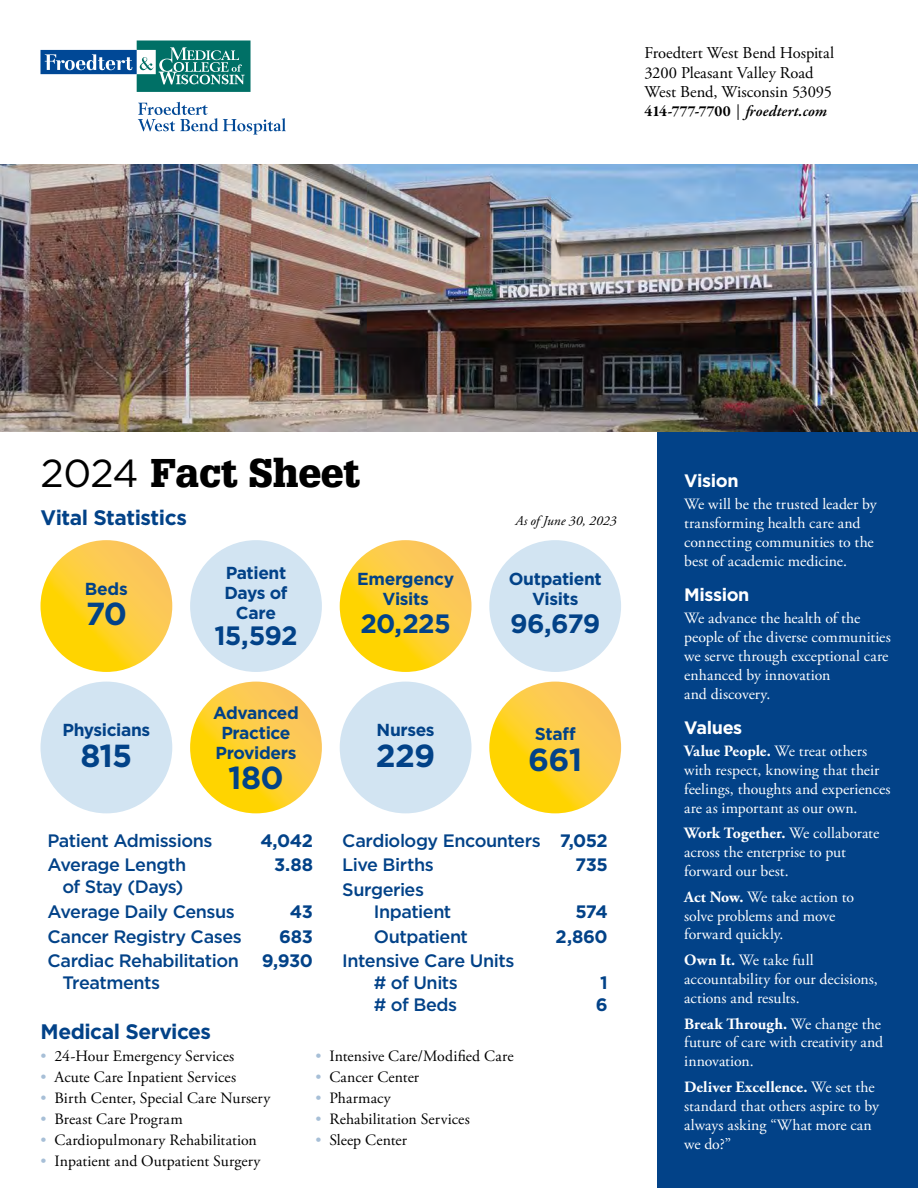
<style>
.page{position:relative;width:918px;height:1188px;background:#fff}
.page>*{position:absolute;margin:0;border:0;box-sizing:border-box;transform-origin:0 0}
.t1{font:900 39px "Glypha LT Pro";color:#000}
.t2{font:700 31.95px "Gotham";letter-spacing:-.025em;color:#024288}
.t3{font:700 26.55px "Gotham";letter-spacing:-.03em;color:#024288}
.t4{font:700 21px "Gotham";letter-spacing:-.025em;color:#024288}
.t5{font:500 18px "Gotham";letter-spacing:-.025em;color:#024288}
.t6{font:700 18px "Gotham";letter-spacing:-.03em;color:#024288}
.t7{font:700 18px "Gotham";letter-spacing:-.02em;color:#fff}
.t8{font:700 17.4px/20px "Gotham";letter-spacing:-.02em;color:#024288;text-align:center}
.t9{font:16.5px/19.5px "Adobe Garamond Pro";letter-spacing:-.005em;color:#000}
.t10{font:15.75px/18.9px "Adobe Garamond Pro";color:#fff}
.t11{font:15.75px "Adobe Garamond Pro";letter-spacing:.005em;color:#000}
.t12{font:700 15.75px "Garamond Premr Pro";letter-spacing:.005em;color:#000}
.t13{font:italic 13.5px "Adobe Garamond Pro";letter-spacing:.005em;color:#000}
.s1{font-weight:400}
.s2{font-weight:600;font-style:italic}
.s3{font-family:"Gotham";font-weight:400}
.s4{color:#a7bfd7}
.s5{font-weight:700}
</style>
<div class="page">
<div style="left:657px;top:426px;width:261px;height:762px;background:#024288"></div>
<div style="left:40px;top:50px;width:97px;height:24px;background:#004896"></div>
<svg style="left:45px;top:40px;width:206px;height:52px"></svg>
<svg style="left:138px;top:102px;width:148px;height:33px"></svg>
<img style="left:0;top:165px;width:918px;height:267px">
<svg style="left:340px;top:540px;width:132px;height:132px;background:#fdce34"></svg>
<svg style="left:40px;top:540px;width:132px;height:132px;background:#fdce33"></svg>
<div style="left:190px;top:540px;width:132px;height:132px;background:#d2e4f2;border-radius:50%"></div>
<div style="left:489px;top:540px;width:132px;height:132px;background:#d2e4f2;border-radius:50%"></div>
<div style="left:40px;top:682px;width:132px;height:131px;background:#d2e4f2;border-radius:50%"></div>
<svg style="left:190px;top:682px;width:132px;height:131px;background:#fdce32"></svg>
<svg style="left:489px;top:682px;width:132px;height:131px;background:#fdce32"></svg>
<div style="left:340px;top:682px;width:132px;height:131px;background:#d2e4f2;border-radius:50%"></div>
<p class="t9" style="left:644px;top:44px;width:191px">Froedtert West Bend Hospital<br>3200 Pleasant Valley Road<br>West Bend, Wisconsin 53095</p>
<p class="t12" style="left:644px;top:101px;width:184px">414-777-7700 <span class="s1">|</span> <span class="s2">foedtert.com</span></p>
<h1 class="t1" style="left:40px;top:450px;width:321px"><span class="s3">2024</span> Fact Sheet</h1>
<h3 class="t4" style="left:40px;top:503px;width:148px">Vital Statistics</h3>
<p class="t8" style="left:85px;top:579px;width:44px">Beds</p>
<p class="t2" style="left:86px;top:593px;width:43px">70</p>
<p class="t8" style="left:62px;top:720px;width:89px">Physicians</p>
<p class="t2" style="left:81px;top:734px;width:53px">815</p>
<p class="t8" style="left:224px;top:563px;width:65px">Patient<br>Days of<br>Care</p>
<p class="t3" style="left:214px;top:618px;width:85px">15,592</p>
<p class="t8" style="left:213px;top:703px;width:87px">Advanced<br>Practice<br>Providers</p>
<p class="t2" style="left:228px;top:757px;width:57px">180</p>
<p class="t8" style="left:357px;top:569px;width:99px">Emergency<br>Visits</p>
<p class="t3" style="left:360px;top:606px;width:92px">20,225</p>
<p class="t8" style="left:377px;top:720px;width:60px">Nurses</p>
<p class="t2" style="left:376px;top:734px;width:61px">229</p>
<p class="t13" style="left:515px;top:512px;width:103px">As of June 30, 2023</p>
<p class="t8" style="left:509px;top:569px;width:95px">Outpatient<br>Visits</p>
<p class="t3" style="left:510px;top:606px;width:92px">96,679</p>
<p class="t8" style="left:535px;top:724px;width:42px">Staf</p>
<p class="t2" style="left:528px;top:738px;width:55px">661</p>
<p class="t5" style="left:48px;top:828px;width:167px">Patient Admissions</p>
<p class="t6" style="left:260px;top:828px;width:54px">4,042</p>
<p class="t5" style="left:48px;top:853px;width:140px">Average Length</p>
<p class="t6" style="left:274px;top:853px;width:40px">3.88</p>
<p class="t5" style="left:62px;top:875px;width:122px">of Stay (Days)</p>
<p class="t5" style="left:48px;top:900px;width:189px">Average Daily Census</p>
<p class="t6" style="left:290px;top:900px;width:25px">43</p>
<p class="t5" style="left:48px;top:925px;width:196px">Cancer Registry Cases</p>
<p class="t6" style="left:279px;top:924px;width:35px">683</p>
<p class="t5" style="left:48px;top:949px;width:193px">Cardiac Rehabilitation</p>
<p class="t6" style="left:262px;top:949px;width:53px">9,930</p>
<p class="t5" style="left:62px;top:971px;width:99px">Treatments</p>
<p class="t4" style="left:40px;top:1018px;width:172px">Medical Services</p>
<p class="t11" style="left:40px;top:1046px;width:195px"><span class="s4">•</span> 24-Hour Emergency Services</p>
<p class="t11" style="left:40px;top:1067px;width:197px"><span class="s4">•</span> Acute Care Inpatient Services</p>
<p class="t11" style="left:40px;top:1089px;width:231px"><span class="s4">•</span> Birth Center, Special Care Nursery</p>
<p class="t11" style="left:40px;top:1110px;width:144px"><span class="s4">•</span> Breast Care Program</p>
<p class="t11" style="left:40px;top:1131px;width:218px"><span class="s4">•</span> Cardiopulmonary Rehabilitation</p>
<p class="t11" style="left:40px;top:1152px;width:222px"><span class="s4">•</span> Inpatient and Outpatient Surgery</p>
<p class="t5" style="left:342px;top:828px;width:200px">Cardiology Encounters</p>
<p class="t6" style="left:560px;top:828px;width:50px">7,052</p>
<p class="t5" style="left:342px;top:853px;width:93px">Live Births</p>
<p class="t6" style="left:575px;top:853px;width:34px">735</p>
<p class="t5" style="left:342px;top:878px;width:83px">Surgeries</p>
<p class="t5" style="left:374px;top:900px;width:79px">Inpatient</p>
<p class="t6" style="left:576px;top:900px;width:34px">574</p>
<p class="t5" style="left:374px;top:925px;width:96px">Outpatient</p>
<p class="t6" style="left:556px;top:924px;width:54px">2,860</p>
<p class="t5" style="left:342px;top:949px;width:174px">Intensive Care Units</p>
<p class="t5" style="left:374px;top:971px;width:86px"># of Units</p>
<p class="t6" style="left:600px;top:971px;width:9px">1</p>
<p class="t5" style="left:374px;top:993px;width:85px"># of Beds</p>
<p class="t6" style="left:596px;top:992px;width:13px">6</p>
<p class="t11" style="left:315px;top:1046px;width:200px"><span class="s4">•</span> Intensive Care/Modifed Care</p>
<p class="t11" style="left:315px;top:1067px;width:105px"><span class="s4">•</span> Cancer Center</p>
<p class="t11" style="left:315px;top:1089px;width:77px"><span class="s4">•</span> Pharmacy</p>
<p class="t11" style="left:315px;top:1110px;width:156px"><span class="s4">•</span> Rehabilitation Services</p>
<p class="t11" style="left:315px;top:1131px;width:93px"><span class="s4">•</span> Sleep Center</p>
<p class="t7" style="left:684px;top:469px;width:56px">Vision</p>
<p class="t10" style="left:684px;top:495px;width:194px">We will be the trusted leader by transforming health care and connecting communities to the best of academic medicine.</p>
<h4 class="t7" style="left:684px;top:583px;width:67px">Mission</h4>
<p class="t10" style="left:684px;top:609px;width:208px">We advance the health of the people of the diverse communities we serve through exceptional care enhanced by innovation<br>and discovery.</p>
<h4 class="t7" style="left:684px;top:715px;width:60px">Values</h4>
<p class="t10" style="left:684px;top:742px;width:208px"><span class="s5">Value People.</span> We treat others with respect, knowing that their feelings, thoughts and experiences are as important as our own.</p>
<p class="t10" style="left:684px;top:824px;width:197px"><span class="s5">Work Together.</span> We collaborate across the enterprise to put forward our best.</p>
<p class="t10" style="left:684px;top:888px;width:171px"><span class="s5">Act Now.</span> We take action to solve problems and move forward quickly.</p>
<p class="t10" style="left:684px;top:951px;width:195px"><span class="s5">Own It.</span> We take full accountability for our decisions, actions and results.</p>
<p class="t10" style="left:684px;top:1015px;width:201px"><span class="s5">Break Trough.</span> We change the future of care with creativity and innovation.</p>
<p class="t10" style="left:684px;top:1078px;width:196px"><span class="s5">Deliver Excellence.</span> We set the standard that others aspire to by always asking “What more can we do?”</p>
</div>
